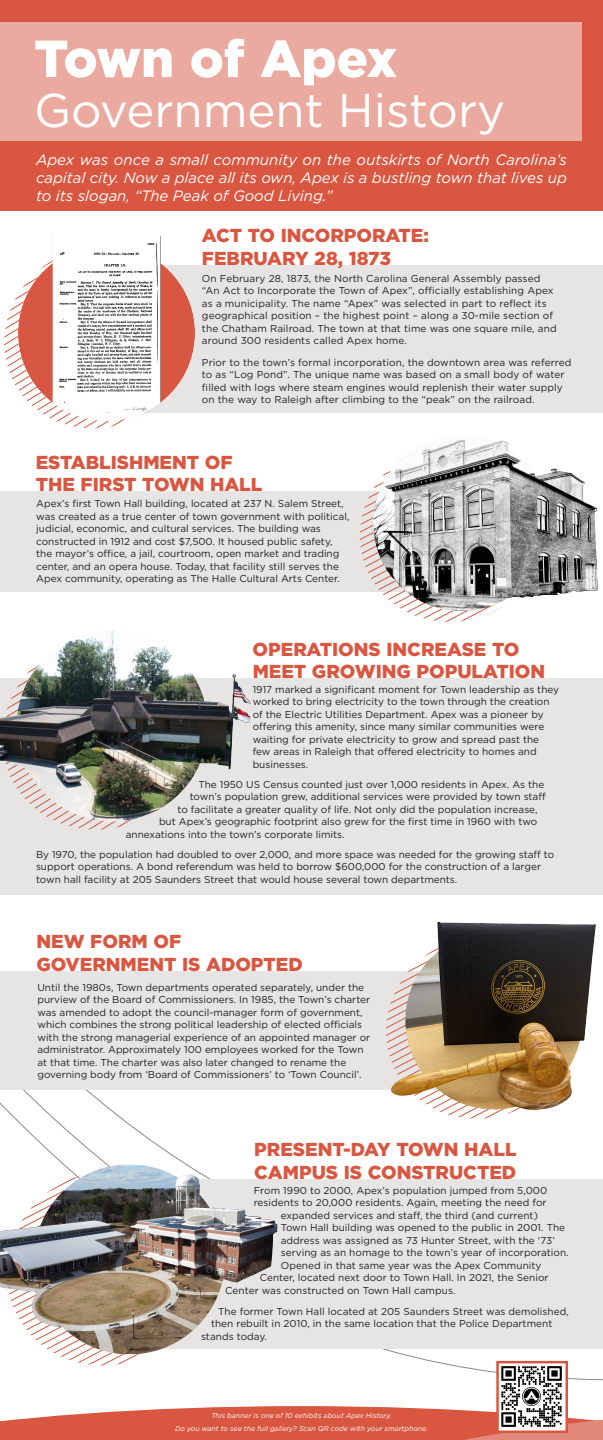
<style>
.page{position:relative;width:603px;height:1440px;background:#fff}
.page>*{position:absolute;margin:0;border:0;box-sizing:border-box;transform-origin:0 0}
.t1{font:900 52px "Gotham";letter-spacing:-.005em;color:#fff}
.t2{font:47.25px "Gotham";color:#fff}
.t3{font:900 18.75px "Gotham";color:#d95741}
.t4{font:italic 15px/18px "Gotham";color:#fff;text-align:justify}
.t5{font:10px/12.5px "Gotham";color:#231f20}
.t6{font:italic 7px "Gotham";color:#fff}
</style>
<div class="page">
<img style="left:11px;top:1115px;width:76px;height:48px">
<div style="left:0;top:0;width:603px;height:211px;background:#d95741"></div>
<div style="left:0;top:22px;width:581px;height:119px;background:#ebaa9f"></div>
<div style="left:0;top:971px;width:549px;height:118px;background:#e6e5e4"></div>
<img style="left:386px;top:922px;width:210px;height:189px">
<div style="left:0;top:491px;width:493px;height:101px;background:#e6e5e4"></div>
<svg style="left:359px;top:496px;width:112px;height:126px"></svg>
<img style="left:371px;top:440px;width:228px;height:177px">
<div style="left:86px;top:265px;width:517px;height:148px;background:#e6e5e4"></div>
<svg style="left:4px;top:296px;width:191px;height:133px"></svg>
<img style="left:19px;top:236px;width:175px;height:185px">
<div style="left:0;top:678px;width:603px;height:216px;background:#e6e5e4"></div>
<img style="left:0;top:630px;width:251px;height:200px">
<div style="left:113px;top:1179px;width:490px;height:169px;background:#e6e5e4"></div>
<svg style="left:60px;top:1354px;width:79px;height:12px"></svg>
<img style="left:0;top:1163px;width:280px;height:191px">
<svg style="left:0;top:1406px;width:603px;height:34px;background:#de6f5d"></svg>
<div style="left:496px;top:1361px;width:72px;height:72px;background:#fff;border:2px solid #d95741"></div>
<img style="left:501px;top:1366px;width:61px;height:61px">
<p class="t1" style="left:34px;top:23px;width:365px">Town of Apex</p>
<p class="t2" style="left:34px;top:80px;width:473px">Government History</p>
<p class="t4" style="left:36px;top:150px;width:533px">Apex was once a small community on the outskirts of North Carolina’s capital city. Now a place all its own, Apex is a bustling town that lives up to its slogan, “The Peak of Good Living.”</p>
<p class="t3" style="left:202px;top:223px;width:229px">ACT TO INCORPORATE:</p>
<p class="t3" style="left:202px;top:245px;width:191px">FEBRUARY 28, 1873</p>
<p class="t5" style="left:202px;top:272px;width:356px">On February 28, 1873, the North Carolina General Assembly passed “An Act to Incorporate the Town of Apex”, officially establishing Apex as a municipality. The name “Apex” was selected in part to reflect its geographical position – the highest point – along a 30-mile section of the Chatham Railroad. The town at that time was one square mile, and around 300 residents called Apex home.</p>
<p class="t5" style="left:202px;top:356px;width:371px">Prior to the town’s formal incorporation, the downtown area was referred to as “Log Pond”. The unique name was based on a small body of water filled with logs where steam engines would replenish their water supply on the way to Raleigh after climbing to the “peak” on the railroad.</p>
<p class="t3" style="left:36px;top:449px;width:198px">ESTABLISHMENT OF</p>
<p class="t3" style="left:36px;top:472px;width:228px">THE FIRST TOWN HALL</p>
<p class="t5" style="left:36px;top:497px;width:315px">Apex’s first Town Hall building, located at 237 N. Salem Street, was created as a true center of town government with political, judicial, economic, and cultural services. The building was constructed in 1912 and cost $7,500. It housed public safety, the mayor’s office, a jail, courtroom, open market and trading center, and an opera house. Today, that facility still serves the Apex community, operating as The Halle Cultural Arts Center.</p>
<p class="t3" style="left:253px;top:636px;width:268px">OPERATIONS INCREASE TO</p>
<p class="t3" style="left:253px;top:658px;width:294px">MEET GROWING POPULATION</p>
<p class="t5" style="left:253px;top:683px;width:308px">1917 marked a significant moment for Town leadership as they worked to bring electricity to the town through the creation of the Electric Utilities Department. Apex was a pioneer by offering this amenity, since many similar communities were waiting for private electricity to grow and spread past the few areas in Raleigh that offered electricity to homes and businesses.</p>
<p class="t5" style="left:198px;top:778px;width:347px">The 1950 US Census counted just over 1,000 residents in Apex. As the</p>
<p class="t5" style="left:190px;top:790px;width:358px">town’s population grew, additional services were provided by town staff</p>
<p class="t5" style="left:178px;top:803px;width:362px">to facilitate a greater quality of life. Not only did the population increase,</p>
<p class="t5" style="left:159px;top:815px;width:380px">but Apex’s geographic footprint also grew for the first time in 1960 with two</p>
<p class="t5" style="left:126px;top:828px;width:220px">annexations into the town’s corporate limits.</p>
<p class="t5" style="left:36px;top:848px;width:520px">By 1970, the population had doubled to over 2,000, and more space was needed for the growing staff to support operations. A bond referendum was held to borrow $600,000 for the construction of a larger town hall facility at 205 Saunders Street that would house several town departments.</p>
<p class="t3" style="left:36px;top:929px;width:146px">NEW FORM OF</p>
<p class="t3" style="left:36px;top:951px;width:268px">GOVERNMENT IS ADOPTED</p>
<p class="t5" style="left:37px;top:981px;width:334px">Until the 1980s, Town departments operated separately, under the purview of the Board of Commissioners. In 1985, the Town’s charter was amended to adopt the council-manager form of government, which combines the strong political leadership of elected officials with the strong managerial experience of an appointed manager or administrator. Approximately 100 employees worked for the Town at that time. The charter was also later changed to rename the governing body from ‘Board of Commissioners’ to ‘Town Council’.</p>
<p class="t3" style="left:254px;top:1137px;width:264px">PRESENT-DAY TOWN HALL</p>
<p class="t3" style="left:254px;top:1159px;width:263px">CAMPUS IS CONSTRUCTED</p>
<p class="t5" style="left:254px;top:1184px;width:295px">From 1990 to 2000, Apex’s population jumped from 5,000</p>
<p class="t5" style="left:254px;top:1196px;width:294px">residents to 20,000 residents. Again, meeting the need for</p>
<p class="t5" style="left:281px;top:1209px;width:259px">expanded services and staff, the third (and current)</p>
<p class="t5" style="left:281px;top:1221px;width:286px">Town Hall building was opened to the public in 2001. The</p>
<p class="t5" style="left:281px;top:1234px;width:276px">address was assigned as 73 Hunter Street, with the ‘73’</p>
<p class="t5" style="left:281px;top:1246px;width:289px">serving as an homage to the town’s year of incorporation.</p>
<p class="t5" style="left:281px;top:1259px;width:262px">Opened in that same year was the Apex Community</p>
<p class="t5" style="left:260px;top:1271px;width:290px">Center, located next door to Town Hall. In 2021, the Senior</p>
<p class="t5" style="left:225px;top:1284px;width:232px">Center was constructed on Town Hall campus.</p>
<p class="t5" style="left:218px;top:1305px;width:352px">The former Town Hall located at 205 Saunders Street was demolished,</p>
<p class="t5" style="left:211px;top:1317px;width:343px">then rebuilt in 2010, in the same location that the Police Department</p>
<p class="t5" style="left:201px;top:1330px;width:68px">stands today.</p>
<p class="t6" style="left:211px;top:1411px;width:182px">This banner is one of 10 exhibits about Apex History.</p>
<p class="t6" style="left:175px;top:1424px;width:254px">Do you want to see the full gallery? Scan QR code with your smartphone.</p>
</div>
